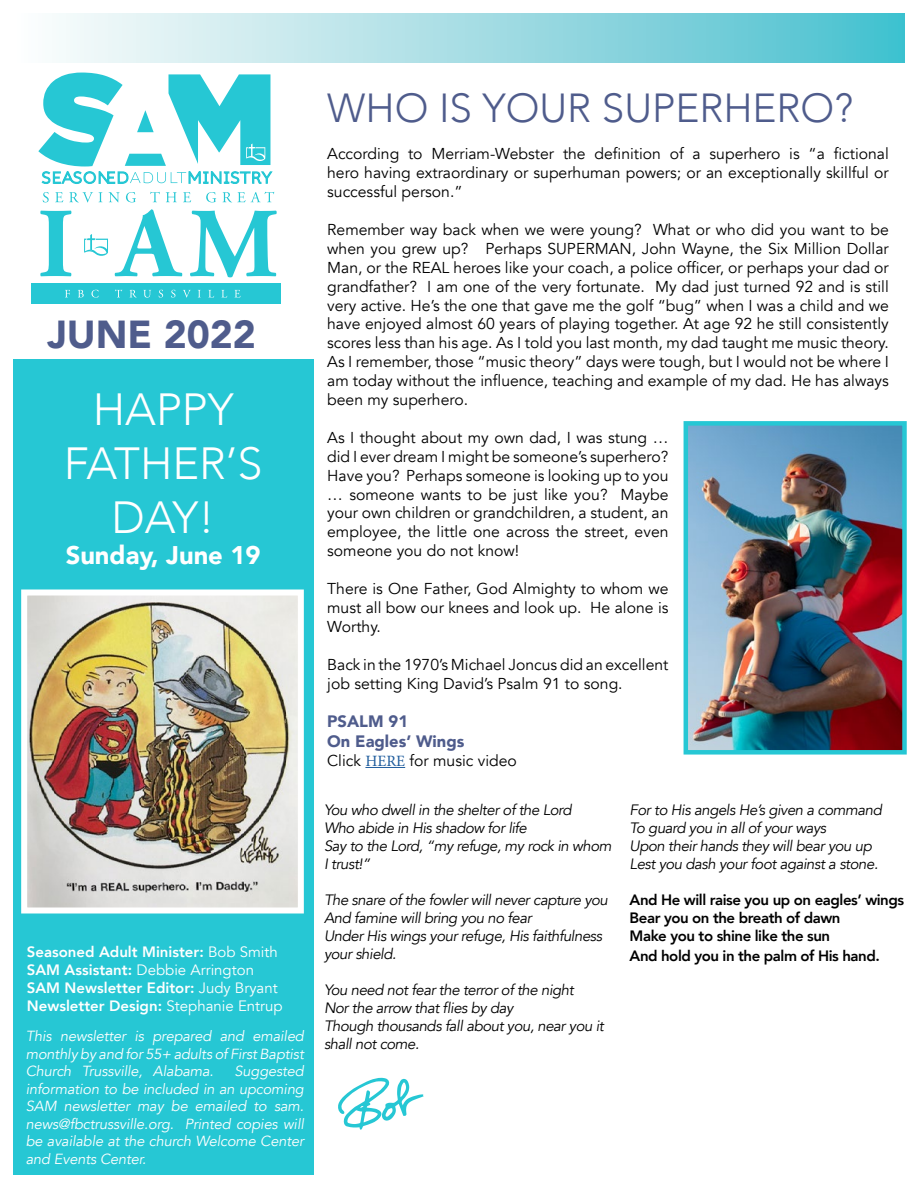
<style>
.page{position:relative;width:918px;height:1188px;background:#fff}
.page>*{position:absolute;margin:0;border:0;box-sizing:border-box;transform-origin:0 0}
.t1{font:300 45px/54px "Avenir";color:#fff;text-align:center}
.t2{font:300 40.5px "Avenir";color:#4f5c8c}
.t3{font:900 39px "Avenir";color:#4f5c8c}
.t4{font:900 25.5px "Avenir";color:#fff}
.t5{font:900 16.5px/19.8px "Avenir";color:#4f5c8c}
.t6{font:15.75px/18.9px "Avenir";color:#000;text-align:justify}
.t7{font:italic 15px/18px "Avenir";letter-spacing:-.03em;color:#000}
.t8{font:800 15px/18px "Avenir";color:#fff}
.t9{font:800 15px/18px "Avenir";letter-spacing:-.03em;color:#000}
.t10{font:italic 14.7px/17.5px "Avenir";letter-spacing:-.01em;color:#fff;text-align:justify}
.s1{font-weight:400}
.s2{font-family:"Minion Pro";color:#215e9e}
</style>
<div class="page">
<div style="left:14px;top:359px;width:300px;height:815px;background:#26c7d4"></div>
<svg style="left:40px;top:211px;width:32px;height:65px"></svg>
<svg style="left:114px;top:209px;width:69px;height:67px"></svg>
<svg style="left:190px;top:211px;width:87px;height:66px"></svg>
<div style="left:31px;top:283px;width:250px;height:21px;background:#26c7d4"></div>
<svg style="left:43px;top:192px;width:6px;height:10px"></svg>
<svg style="left:55px;top:192px;width:8px;height:10px"></svg>
<svg style="left:69px;top:192px;width:24px;height:10px"></svg>
<svg style="left:99px;top:192px;width:3px;height:10px"></svg>
<svg style="left:109px;top:192px;width:11px;height:10px"></svg>
<svg style="left:126px;top:192px;width:10px;height:10px"></svg>
<svg style="left:150px;top:192px;width:10px;height:10px"></svg>
<svg style="left:166px;top:192px;width:11px;height:10px"></svg>
<svg style="left:183px;top:192px;width:8px;height:10px"></svg>
<svg style="left:206px;top:192px;width:10px;height:10px"></svg>
<svg style="left:223px;top:192px;width:51px;height:10px"></svg>
<svg style="left:65px;top:290px;width:5px;height:7px"></svg>
<svg style="left:78px;top:290px;width:6px;height:7px"></svg>
<svg style="left:92px;top:290px;width:7px;height:8px"></svg>
<svg style="left:115px;top:290px;width:7px;height:7px"></svg>
<svg style="left:130px;top:290px;width:7px;height:8px"></svg>
<svg style="left:143px;top:290px;width:8px;height:8px"></svg>
<svg style="left:159px;top:290px;width:4px;height:8px"></svg>
<svg style="left:171px;top:290px;width:4px;height:8px"></svg>
<svg style="left:183px;top:290px;width:8px;height:8px"></svg>
<svg style="left:198px;top:290px;width:3px;height:7px"></svg>
<svg style="left:208px;top:290px;width:6px;height:7px"></svg>
<svg style="left:221px;top:290px;width:6px;height:7px"></svg>
<svg style="left:234px;top:290px;width:7px;height:7px"></svg>
<svg style="left:84px;top:234px;width:24px;height:22px"></svg>
<svg style="left:38px;top:73px;width:235px;height:111px"></svg>
<hr style="left:365px;top:767px;width:40px;height:1px;background:#215e9e">
<svg style="left:338px;top:1078px;width:86px;height:52px"></svg>
<img style="left:28px;top:597px;width:269px;height:310px">
<div style="left:21px;top:590px;width:283px;height:324px;border:6px solid #fff"></div>
<img style="left:689px;top:426px;width:213px;height:324px">
<div style="left:684px;top:421px;width:223px;height:334px;border:4px solid #26c7d4"></div>
<div style="left:14px;top:14px;width:890px;height:49px;background:linear-gradient(to right,#fffdfc,#49c0ce)"></div>
<h3 class="t3" style="left:47px;top:301px;width:210px">JUNE 2022</h3>
<h1 class="t1" style="left:64px;top:383px;width:200px">HAPPY<br>FATHER’S<br>DAY!</h1>
<h3 class="t4" style="left:66px;top:533px;width:196px">Sunday, June 19</h3>
<p class="t8" style="left:27px;top:943px;width:257px">Seasoned Adult Minister: <span class="s1">Bob Smith </span>SAM Assistant: <span class="s1">Debbie Arrington </span>SAM Newsletter Editor: <span class="s1">Judy Bryant </span>Newsletter Design: <span class="s1">Stephanie Entrup</span></p>
<p class="t10" style="left:26px;top:1028px;width:280px">This newsletter is prepared and emailed monthly by and for 55+ adults of First Baptist Church Trussville, Alabama.</p>
<p class="t10" style="left:26px;top:1063px;width:280px;text-indent:209px">Suggested information to be included in an upcoming SAM newsletter may be emailed to sam. news@fbctrussville.org. Printed copies will be available at the church Welcome Center and Events Center.</p>
<h2 class="t2" style="left:327px;top:84px;width:527px">WHO IS YOUR SUPERHERO?</h2>
<p class="t6" style="left:327px;top:145px;width:563px">According to Merriam-Webster the definition of a superhero is “a fictional hero having extraordinary or superhuman powers; or an exceptionally skillful or successful person.”</p>
<p class="t6" style="left:327px;top:220px;width:563px">Remember way back when we were young? What or who did you want to be when you grew up? Perhaps SUPERMAN, John Wayne, the Six Million Dollar Man, or the REAL heroes like your coach, a police officer, or perhaps your dad or grandfather? I am one of the very fortunate. My dad just turned 92 and is still very active. He’s the one that gave me the golf “bug” when I was a child and we have enjoyed almost 60 years of playing together. At age 92 he still consistently scores less than his age. As I told you last month, my dad taught me music theory.<br>As I remember, those “music theory” days were tough, but I would not be where I am today without the influence, teaching and example of my dad. He has always been my superhero.</p>
<p class="t6" style="left:327px;top:428px;width:343px">As I thought about my own dad, I was stung … did I ever dream I might be someone’s superhero?<br>Have you? Perhaps someone is looking up to you … someone wants to be just like you? Maybe your own children or grandchildren, a student, an employee, the little one across the street, even someone you do not know!</p>
<p class="t6" style="left:327px;top:579px;width:343px">There is One Father, God Almighty to whom we must all bow our knees and look up. He alone is Worthy.</p>
<p class="t6" style="left:327px;top:655px;width:343px">Back in the 1970’s Michael Joncus did an excellent job setting King David’s Psalm 91 to song.</p>
<p class="t5" style="left:327px;top:711px;width:139px">PSALM 91<br>On Eagles’ Wings</p>
<p class="t6" style="left:327px;top:751px;width:191px">Click <span class="s2">HERE</span> for music video</p>
<p class="t7" style="left:324px;top:801px;width:289px">You who dwell in the shelter of the Lord<br>Who abide in His shadow for life<br>Say to the Lord, “my refuge, my rock in whom<br>I trust!”</p>
<p class="t7" style="left:324px;top:891px;width:285px">The snare of the fowler will never capture you And famine will bring you no fear<br>Under His wings your refuge, His faithfulness your shield.</p>
<p class="t7" style="left:324px;top:981px;width:281px">You need not fear the terror of the night<br>Nor the arrow that flies by day<br>Though thousands fall about you, near you it shall not come.</p>
<p class="t7" style="left:630px;top:801px;width:254px">For to His angels He’s given a command To guard you in all of your ways<br>Upon their hands they will bear you up Lest you dash your foot against a stone.</p>
<p class="t9" style="left:630px;top:891px;width:276px">And He will raise you up on eagles’ wings<br>Bear you on the breath of dawn<br>Make you to shine like the sun</p>
<p class="t9" style="left:630px;top:947px;width:252px">And hold you in the palm of His hand.</p>
</div>
